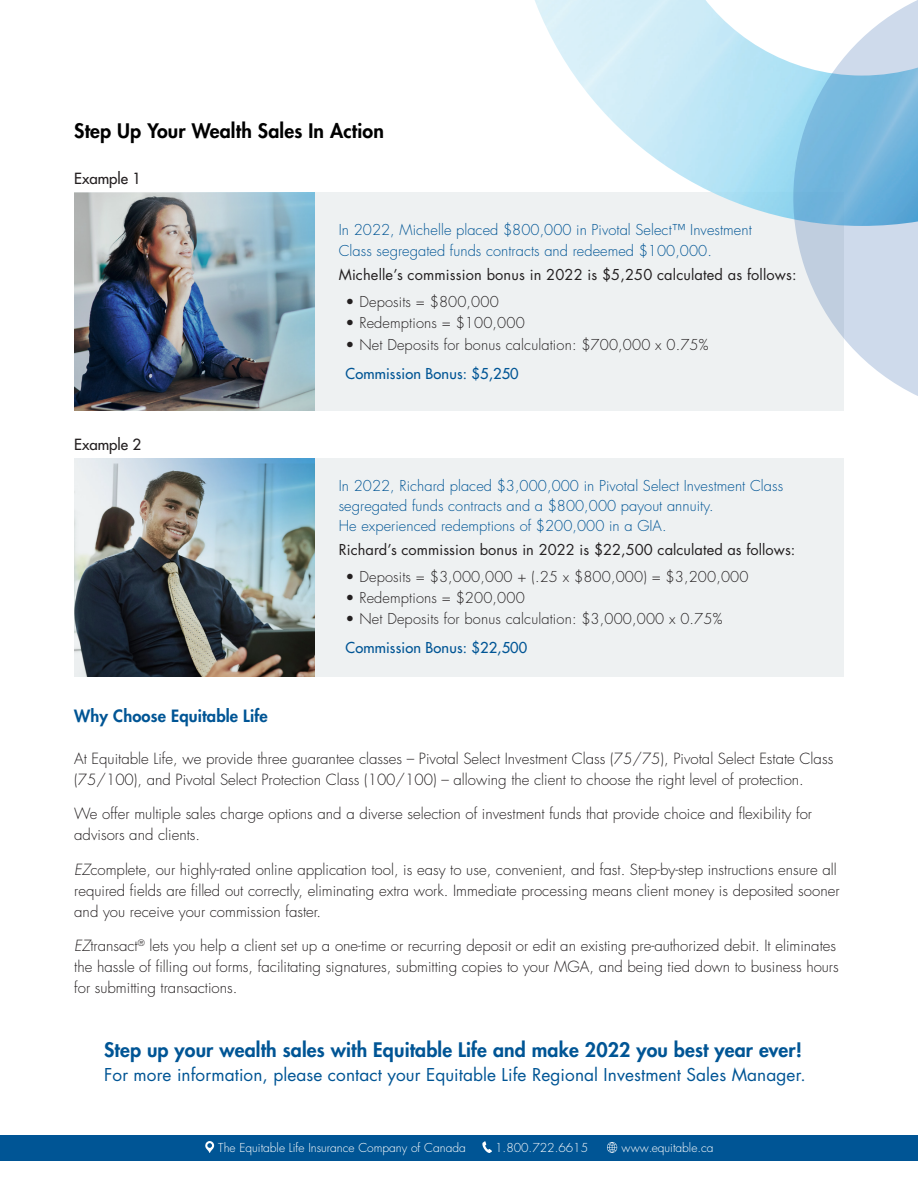
<style>
.page{position:relative;width:918px;height:1188px;background:#fff}
.page>*{position:absolute;margin:0;border:0;box-sizing:border-box;transform-origin:0 0}
.t1{font:800 19.5px "Futura Std";letter-spacing:.01em;color:#005595}
.t2{font:800 19.5px "Futura Std";letter-spacing:.01em;color:#000}
.t3{font:17.25px "Futura Std";letter-spacing:.005em;color:#005595}
.t4{font:800 16.5px "Futura Std";letter-spacing:.01em;color:#005595}
.t5{font:300 15px/21px "Futura Std";color:#231f20}
.t6{font:500 15px "Futura Std";color:#231f20}
.t7{font:300 14.7px/20.2px "Futura Std";letter-spacing:.005em;color:#005595}
.t8{font:300 14.7px "Futura Std";letter-spacing:.01em;color:#231f20}
.t9{font:14.7px "Futura Std";letter-spacing:.005em;color:#231f20}
.t10{font:500 14.7px "Futura Std";letter-spacing:.01em;color:#005595}
.t11{font:300 12px "Futura Std";color:#fff}
.s1{font-style:italic}
</style>
<div class="page">
<div style="left:74px;top:192px;width:770px;height:219px;background:#eef1f2"></div>
<div style="left:74px;top:459px;width:770px;height:218px;background:#eef1f2"></div>
<img style="left:535px;top:0;width:257px;height:219px">
<svg style="left:792px;top:0;width:126px;height:396px"></svg>
<div style="left:0;top:1135px;width:918px;height:26px;background:#005595"></div>
<svg style="left:482px;top:1141px;width:10px;height:12px"></svg>
<svg style="left:205px;top:1141px;width:9px;height:12px"></svg>
<svg style="left:607px;top:1142px;width:10px;height:11px"></svg>
<img style="left:74px;top:193px;width:241px;height:218px">
<img style="left:74px;top:459px;width:241px;height:218px">
<h1 class="t2" style="left:74px;top:119px;width:311px">Step Up Your Wealth Sales In Action</h1>
<p class="t6" style="left:74px;top:169px;width:68px">Example 1</p>
<p class="t6" style="left:74px;top:435px;width:68px">Example 2</p>
<p class="t7" style="left:339px;top:220px;width:415px">In 2022, Michelle placed $800,000 in Pivotal Select™ Investment<br>Class segregated funds contracts and redeemed $100,000.</p>
<p class="t9" style="left:339px;top:265px;width:459px">Michelle’s commission bonus in 2022 is $5,250 calculated as follows:</p>
<p class="t8" style="left:346px;top:292px;width:155px">• Deposits = $800,000</p>
<p class="t8" style="left:346px;top:313px;width:181px">• Redemptions = $100,000</p>
<p class="t8" style="left:346px;top:336px;width:365px">• Net Deposits for bonus calculation: $700,000 x 0.75%</p>
<p class="t10" style="left:346px;top:364px;width:175px">Commission Bonus: $5,250</p>
<p class="t7" style="left:339px;top:476px;width:446px">In 2022, Richard placed $3,000,000 in Pivotal Select Investment Class segregated funds contracts and a $800,000 payout annuity.<br>He experienced redemptions of $200,000 in a GIA.</p>
<p class="t9" style="left:339px;top:540px;width:458px">Richard’s commission bonus in 2022 is $22,500 calculated as follows:</p>
<p class="t8" style="left:346px;top:568px;width:404px">• Deposits = $3,000,000 + (.25 x $800,000) = $3,200,000</p>
<p class="t8" style="left:346px;top:589px;width:181px">• Redemptions = $200,000</p>
<p class="t8" style="left:346px;top:610px;width:378px">• Net Deposits for bonus calculation: $3,000,000 x 0.75%</p>
<p class="t10" style="left:346px;top:638px;width:183px">Commission Bonus: $22,500</p>
<p class="t4" style="left:74px;top:705px;width:195px">Why Choose Equitable Life</p>
<p class="t5" style="left:74px;top:748px;width:761px">At Equitable Life, we provide three guarantee classes – Pivotal Select Investment Class (75/75), Pivotal Select Estate Class (75/100), and Pivotal Select Protection Class (100/100) – allowing the client to choose the right level of protection.</p>
<p class="t5" style="left:74px;top:804px;width:739px">We offer multiple sales charge options and a diverse selection of investment funds that provide choice and flexibility for advisors and clients.</p>
<p class="t5" style="left:74px;top:859px;width:767px"><span class="s1">EZ</span>complete, our highly-rated online application tool, is easy to use, convenient, and fast. Step-by-step instructions ensure all required fields are filled out correctly, eliminating extra work. Immediate processing means client money is deposited sooner and you receive your commission faster.</p>
<p class="t5" style="left:74px;top:936px;width:766px"><span class="s1">EZ</span>transact<sup>®</sup> lets you help a client set up a one-time or recurring deposit or edit an existing pre-authorized debit. It eliminates the hassle of filling out forms, facilitating signatures, submitting copies to your MGA, and being tied down to business hours for submitting transactions.</p>
<h1 class="t1" style="left:104px;top:1038px;width:699px">Step up your wealth sales with Equitable Life and make 2022 you best year ever!</h1>
<p class="t3" style="left:104px;top:1064px;width:703px">For more information, please contact your Equitable Life Regional Investment Sales Manager.</p>
<p class="t11" style="left:218px;top:1140px;width:249px">The Equitable Life Insurance Company of Canada</p>
<p class="t11" style="left:495px;top:1140px;width:94px">1.800.722.6615</p>
<p class="t11" style="left:622px;top:1140px;width:94px">www.equitable.ca</p>
</div>
